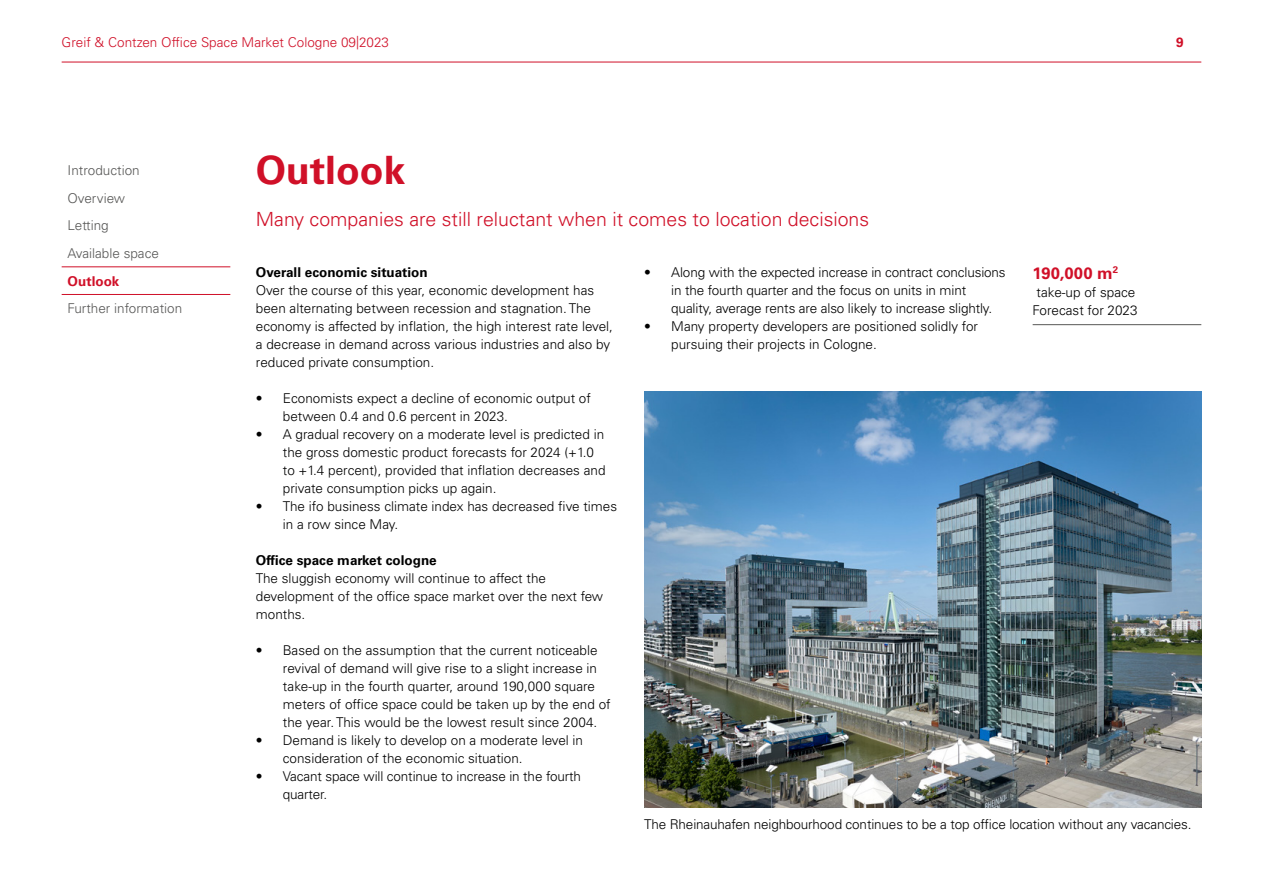
<style>
.page{position:relative;width:1263px;height:893px;background:#fff}
.page>*{position:absolute;margin:0;border:0;box-sizing:border-box;transform-origin:0 0}
.t1{font:700 39px "Univers LT Std";color:#d01028}
.t2{font:300 19.5px "Univers LT Std";color:#d01028}
.t3{font:700 16.5px "Univers LT Std";letter-spacing:.01em;color:#d01028}
.t4{font:300 13.5px/18px "Univers LT Std";color:#000}
.t5{font:300 13.5px "Univers LT Std";color:#575756}
.t6{font:700 13.5px "Univers LT Std";color:#000}
.t7{font:300 13.5px "Univers LT Std";color:#d01028}
.t8{font:700 13.5px "Univers LT Std";color:#d01028}
</style>
<div class="page">
<hr style="left:1033px;top:324px;width:168px;height:1px;background:#575756">
<img style="left:644px;top:392px;width:557px;height:416px">
<hr style="left:62px;top:62px;width:1139px;height:1px;background:#d01028">
<hr style="left:62px;top:267px;width:168px;height:1px;background:#d01028">
<hr style="left:62px;top:294px;width:168px;height:1px;background:#d01028">
<p class="t7" style="left:62px;top:34px;width:329px">Greif &amp; Contzen Office Space Market Cologne 09|2023</p>
<p class="t8" style="left:1176px;top:35px;width:9px">9</p>
<p class="t5" style="left:68px;top:162px;width:74px">Introduction</p>
<p class="t5" style="left:68px;top:190px;width:59px">Overview</p>
<p class="t5" style="left:68px;top:217px;width:43px">Letting</p>
<p class="t5" style="left:68px;top:245px;width:93px">Available space</p>
<p class="t8" style="left:68px;top:273px;width:53px">Outlook</p>
<p class="t5" style="left:68px;top:300px;width:116px">Further information</p>
<p class="t1" style="left:256px;top:147px;width:151px">Outlook</p>
<p class="t2" style="left:256px;top:207px;width:615px">Many companies are still reluctant when it comes to location decisions</p>
<p class="t6" style="left:256px;top:264px;width:173px">Overall economic situation</p>
<p class="t4" style="left:256px;top:281px;width:359px">Over the course of this year, economic development has been alternating between recession and stagnation. The economy is affected by inflation, the high interest rate level, a decrease in demand across various industries and also by reduced private consumption.</p>
<p class="t4" style="left:283px;top:389px;width:310px;text-indent:-27px">• Economists expect a decline of economic output of between 0.4 and 0.6 percent in 2023.</p>
<p class="t4" style="left:283px;top:425px;width:324px;text-indent:-27px">• A gradual recovery on a moderate level is predicted in the gross domestic product forecasts for 2024 (+1.0 to +1.4 percent), provided that inflation decreases and private consumption picks up again.</p>
<p class="t4" style="left:283px;top:497px;width:336px;text-indent:-27px">• The ifo business climate index has decreased five times in a row since May.</p>
<p class="t6" style="left:256px;top:552px;width:182px">Office space market cologne</p>
<p class="t4" style="left:256px;top:569px;width:349px">The sluggish economy will continue to affect the development of the office space market over the next few months.</p>
<p class="t4" style="left:283px;top:641px;width:329px;text-indent:-27px">• Based on the assumption that the current noticeable revival of demand will give rise to a slight increase in take-up in the fourth quarter, around 190,000 square meters of office space could be taken up by the end of the year. This would be the lowest result since 2004.</p>
<p class="t4" style="left:283px;top:731px;width:302px;text-indent:-27px">• Demand is likely to develop on a moderate level in consideration of the economic situation.</p>
<p class="t4" style="left:283px;top:767px;width:300px;text-indent:-27px">• Vacant space will continue to increase in the fourth quarter.</p>
<p class="t4" style="left:671px;top:263px;width:336px;text-indent:-27px">• Along with the expected increase in contract conclusions in the fourth quarter and the focus on units in mint quality, average rents are also likely to increase slightly.</p>
<p class="t4" style="left:671px;top:317px;width:308px;text-indent:-27px">• Many property developers are positioned solidly for pursuing their projects in Cologne.</p>
<p class="t3" style="left:1033px;top:263px;width:87px">190,000 m<sup>2</sup></p>
<p class="t4" style="left:1036px;top:283px;width:101px">take-up of space</p>
<p class="t4" style="left:1033px;top:301px;width:106px">Forecast for 2023</p>
<p class="t4" style="left:644px;top:815px;width:549px">The Rheinauhafen neighbourhood continues to be a top office location without any vacancies.</p>
</div>
